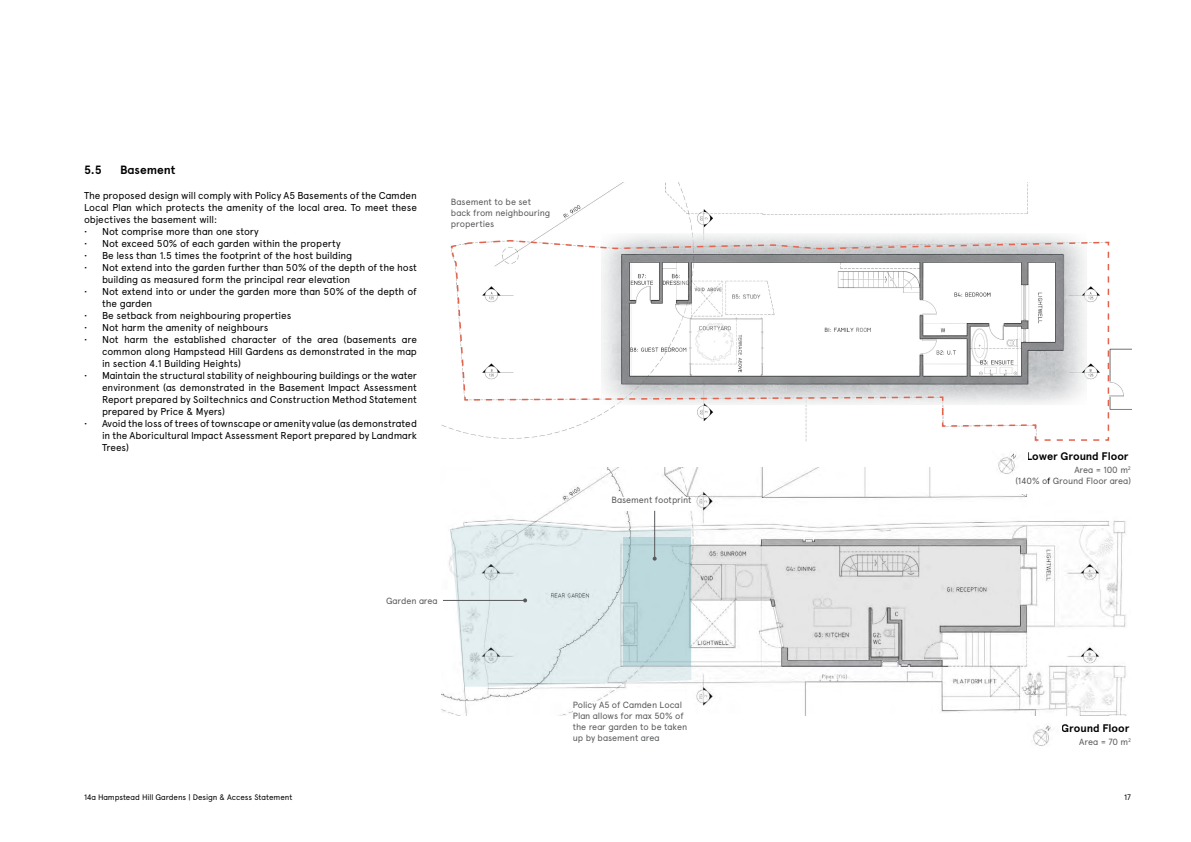
<style>
.page{position:relative;width:1191px;height:842px;background:#fff}
.page>*{position:absolute;margin:0;border:0;box-sizing:border-box;transform-origin:0 0}
.t1{font:700 12px "Apercu Echlin";color:#000}
.t2{font:700 11px "Apercu Echlin";letter-spacing:-.005em;color:#000}
.t3{font:10px/12px "Apercu Echlin";letter-spacing:-.01em;color:#000;text-align:justify}
.t4{font:9px/10.8px "Apercu Echlin";letter-spacing:-.005em;color:#58595b}
.t5{font:8px "Apercu Echlin";letter-spacing:-.01em;color:#000}
.s1{color:#000}
</style>
<div class="page">
<img style="left:441px;top:468px;width:686px;height:247px">
<img style="left:441px;top:182px;width:690px;height:260px">
<img style="left:1033px;top:725px;width:19px;height:21px">
<div style="left:960px;top:452px;width:171px;height:41px;background:#fff"></div>
<img style="left:998px;top:453px;width:22px;height:21px">
<svg style="left:450px;top:239px;width:660px;height:202px"></svg>
<div style="left:573px;top:702px;width:119px;height:44px;background:#fff"></div>
<hr style="left:443px;top:600px;width:82px;height:1px;background:#58595b">
<div style="left:611px;top:497px;width:84px;height:14px;background:#fff"></div>
<hr style="left:654px;top:511px;width:1px;height:48px;background:#58595b">
<svg style="left:450px;top:523px;width:570px;height:164px"></svg>
<p class="t1" style="left:84px;top:162px;width:19px">5.5</p>
<p class="t1" style="left:120px;top:162px;width:57px">Basement</p>
<p class="t3" style="left:84px;top:189px;width:334px">The proposed design will comply with Policy A5 Basements of the Camden Local Plan which protects the amenity of the local area. To meet these objectives the basement will:</p>
<p class="t3" style="left:84px;top:225px;width:176px">• Not comprise more than one story</p>
<p class="t3" style="left:84px;top:237px;width:258px">• Not exceed 50% of each garden within the property</p>
<p class="t3" style="left:84px;top:249px;width:269px">• Be less than 1.5 times the footprint of the host building</p>
<p class="t3" style="left:102px;top:261px;width:316px;text-indent:-18px">• Not extend into the garden further than 50% of the depth of the host building as measured form the principal rear elevation</p>
<p class="t3" style="left:102px;top:285px;width:316px;text-indent:-18px">• Not extend into or under the garden more than 50% of the depth of the garden</p>
<p class="t3" style="left:84px;top:309px;width:209px">• Be setback from neighbouring properties</p>
<p class="t3" style="left:84px;top:321px;width:186px">• Not harm the amenity of neighbours</p>
<p class="t3" style="left:102px;top:333px;width:316px;text-indent:-18px">• Not harm the established character of the area (basements are common along Hampstead Hill Gardens as demonstrated in the map in section 4.1 Building Heights)</p>
<p class="t3" style="left:102px;top:369px;width:316px;text-indent:-18px">• Maintain the structural stability of neighbouring buildings or the water environment (as demonstrated in the Basement Impact Assessment Report prepared by Soiltechnics and Construction Method Statement prepared by Price &amp; Myers)</p>
<p class="t3" style="left:102px;top:417px;width:316px;text-indent:-18px">• Avoid the loss of trees of townscape or amenity value (as demonstrated in the Aboricultural Impact Assessment Report prepared by Landmark Trees)</p>
<p class="t4" style="left:451px;top:196px;width:101px">Basement to be set back from neighbouring properties</p>
<p class="t4" style="left:386px;top:595px;width:53px">Garden area</p>
<p class="t4" style="left:611px;top:495px;width:82px">Basement footprint</p>
<p class="t4" style="left:573px;top:700px;width:116px">Policy A5 of Camden Local<br>Plan allows for max 50% of the rear garden to be taken up by basement area</p>
<p class="t2" style="left:1026px;top:449px;width:104px">Lower Ground Floor</p>
<p class="t4" style="left:1015px;top:464px;width:117px;text-align:right">Area = 100 m<sup>2<br></sup>(140% o<span class="s1">f</span> Ground Floor area)</p>
<p class="t2" style="left:1061px;top:721px;width:70px">Ground Floor</p>
<p class="t4" style="left:1079px;top:736px;width:53px">Area = 70 m<sup>2</sup></p>
<p class="t5" style="left:84px;top:792px;width:210px">14a Hampstead Hill Gardens | Design &amp; Access Statement</p>
<p class="t5" style="left:1124px;top:792px;width:8px">17</p>
</div>
